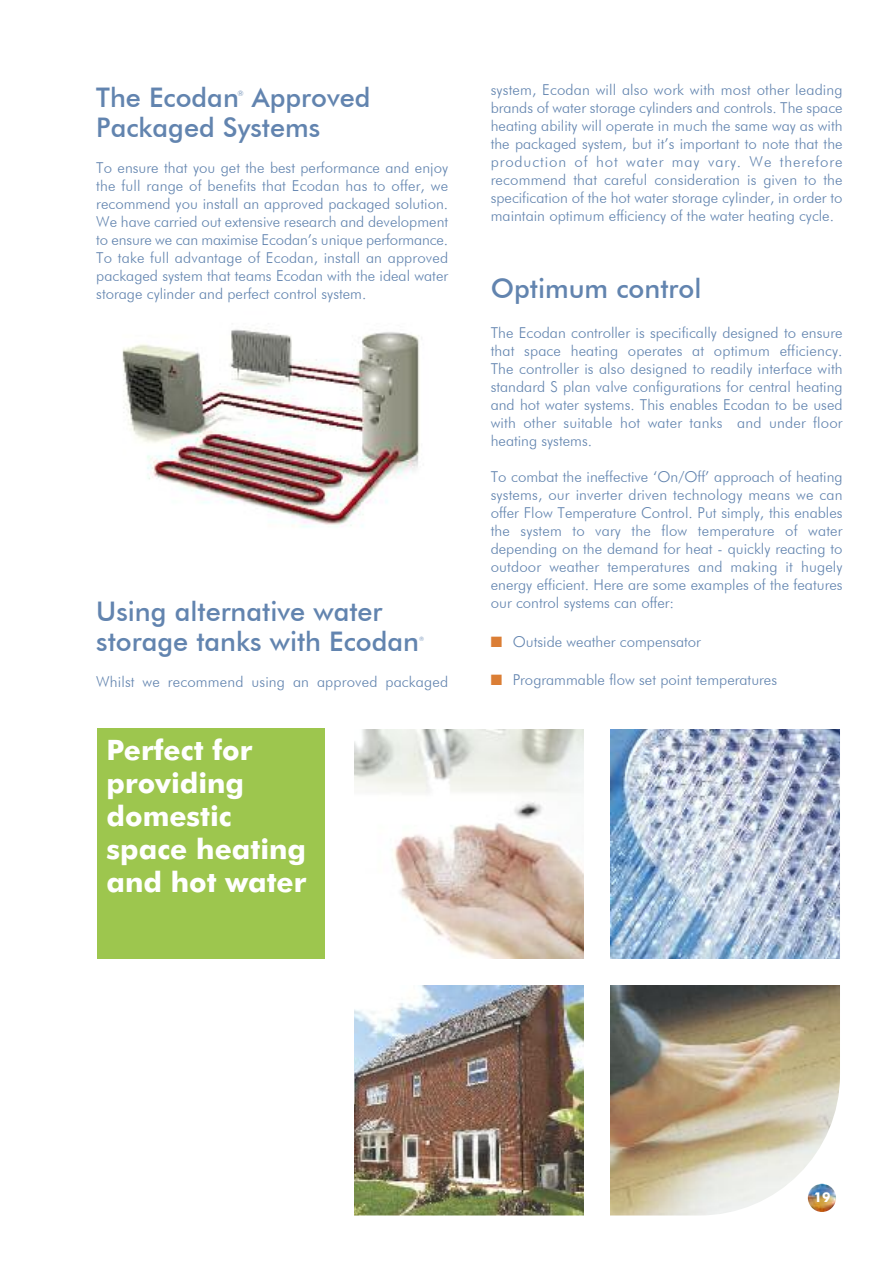
<style>
.page{position:relative;width:893px;height:1263px;background:#fff}
.page>*{position:absolute;margin:0;border:0;box-sizing:border-box;transform-origin:0 0}
.t1{font:700 28.2px/32.8px "Futura BT";color:#fff}
.t2{font:500 27px/30px "Futura BT";color:#6284af}
.t3{font:300 15px/18px "Futura BT";color:#6284af;text-align:justify}
.t4{font:700 13.5px "Futura BT";color:#fff}
.t5{font:300 7.5px "Futura BT";color:#6284af}
.t6{font:300 6px "Futura BT";color:#6284af}
.s1{color:#db7e35}
</style>
<div class="page">
<div style="left:98px;top:728px;width:227px;height:231px;background:#9dc64e"></div>
<img style="left:122px;top:329px;width:298px;height:199px">
<img style="left:354px;top:729px;width:486px;height:487px">
<img style="left:808px;top:1184px;width:28px;height:28px;border-radius:50%">
<h2 class="t2" style="left:96px;top:82px;width:276px;text-indent:156px">Approved<br>Packaged Systems</h2>
<p class="t3" style="left:96px;top:158px;width:353px">To ensure that you get the best performance and enjoy the full range of benefits that Ecodan has to offer, we recommend you install an approved packaged solution.<br>We have carried out extensive research and development to ensure we can maximise Ecodan’s unique performance.<br>To take full advantage of Ecodan, install an approved packaged system that teams Ecodan with the ideal water storage cylinder and perfect control system.</p>
<h2 class="t2" style="left:96px;top:82px;width:144px">The Ecodan</h2>
<p class="t5" style="left:238px;top:89px;width:8px">®</p>
<h2 class="t2" style="left:96px;top:596px;width:324px">Using alternative water storage tanks with Ecodan</h2>
<p class="t6" style="left:419px;top:635px;width:6px">®</p>
<p class="t3" style="left:96px;top:673px;width:353px">Whilst we recommend using an approved packaged</p>
<h1 class="t1" style="left:107px;top:736px;width:201px">Perfect for providing domestic space heating and hot water</h1>
<p class="t3" style="left:491px;top:81px;width:353px">system, Ecodan will also work with most other leading brands of water storage cylinders and controls. The space heating ability will operate in much the same way as with the packaged system, but it’s important to note that the production of hot water may vary. We therefore recommend that careful consideration is given to the specification of the hot water storage cylinder, in order to maintain optimum efficiency of the water heating cycle.</p>
<h2 class="t2" style="left:491px;top:273px;width:212px">Optimum control</h2>
<p class="t3" style="left:491px;top:324px;width:353px">The Ecodan controller is specifically designed to ensure that space heating operates at optimum efficiency.<br>The controller is also designed to readily interface with standard S plan valve configurations for central heating and hot water systems. This enables Ecodan to be used with other suitable hot water tanks and under floor heating systems.</p>
<p class="t3" style="left:491px;top:468px;width:353px">To combat the ineffective ‘On/Off’ approach of heating systems, our inverter driven technology means we can offer Flow Temperature Control. Put simply, this enables the system to vary the flow temperature of water depending on the demand for heat - quickly reacting to outdoor weather temperatures and making it hugely energy efficient. Here are some examples of the features our control systems can offer:</p>
<p class="t3" style="left:491px;top:633px;width:212px"><span class="s1">■</span> Outside weather compensator</p>
<p class="t3" style="left:491px;top:670px;width:288px"><span class="s1">■</span> Programmable flow set point temperatures</p>
<p class="t4" style="left:814px;top:1191px;width:18px">19</p>
</div>
